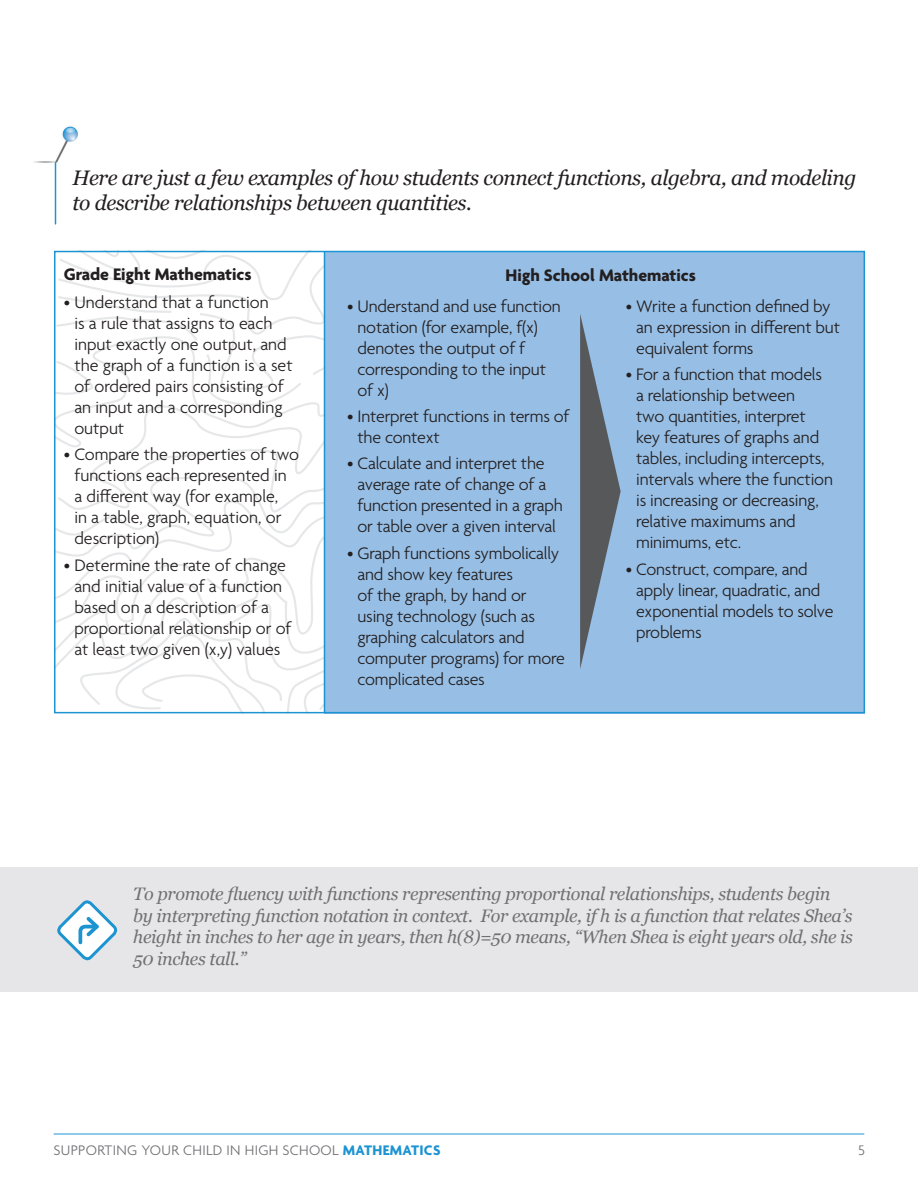
<style>
.page{position:relative;width:918px;height:1188px;background:#fff}
.page>*{position:absolute;margin:0;border:0;box-sizing:border-box;transform-origin:0 0}
.t1{font:italic 21px/25.2px "Georgia";letter-spacing:-.02em;color:#231f20}
.t2{font:300 18px/21px "Agenda";letter-spacing:-.01em;color:#231f20}
.t3{font:italic 18px/21.6px "Georgia";letter-spacing:-.02em;color:#717074}
.t4{font:700 18px "Agenda";color:#231f20}
.t5{font:300 15px "Agenda";letter-spacing:.02em;color:#717074}
.s1{font-weight:700;color:#1c94d2}
</style>
<div class="page">
<img style="left:34px;top:126px;width:44px;height:39px">
<svg style="left:57px;top:254px;width:267px;height:456px"></svg>
<div style="left:325px;top:251px;width:540px;height:462px;background:#97bfe6"></div>
<hr style="left:324px;top:252px;width:1px;height:461px;background:#1c94d2">
<div style="left:54px;top:251px;width:811px;height:462px;border:2px solid #1c94d2"></div>
<hr style="left:55px;top:163px;width:1px;height:61px;background:#1c94d2">
<div style="left:1px;top:867px;width:917px;height:125px;background:#e6e6e8"></div>
<svg style="left:57px;top:900px;width:61px;height:61px"></svg>
<hr style="left:54px;top:1134px;width:810px;height:1px;background:#1c94d2">
<svg style="left:580px;top:314px;width:41px;height:355px"></svg>
<p class="t1" style="left:72px;top:165px;width:786px">Here are just a few examples of how students connect functions, algebra, and modeling to describe relationships between quantities.</p>
<p class="t4" style="left:64px;top:265px;width:189px">Grade Eight Mathematics</p>
<p class="t2" style="left:74px;top:293px;width:220px;text-indent:-11px">• Understand that a function<br>is a rule that assigns to each input exactly one output, and the graph of a function is a set of ordered pairs consisting of an input and a corresponding output</p>
<p class="t2" style="left:74px;top:445px;width:226px;text-indent:-11px">• Compare the properties of two functions each represented in<br>a different way (for example,<br>in a table, graph, equation, or description)</p>
<p class="t2" style="left:74px;top:556px;width:219px;text-indent:-11px">• Determine the rate of change and initial value of a function based on a description of a proportional relationship or of at least two given (x,y) values</p>
<p class="t4" style="left:505px;top:266px;width:192px">High School Mathematics</p>
<p class="t2" style="left:358px;top:296px;width:205px;text-indent:-10px">• Understand and use function notation (for example, f(x) denotes the output of f corresponding to the input of x)</p>
<p class="t2" style="left:358px;top:407px;width:214px;text-indent:-10px">• Interpret functions in terms of the context</p>
<p class="t2" style="left:358px;top:454px;width:207px;text-indent:-10px">• Calculate and interpret the average rate of change of a function presented in a graph or table over a given interval</p>
<p class="t2" style="left:358px;top:544px;width:209px;text-indent:-10px">• Graph functions symbolically and show key features<br>of the graph, by hand or using technology (such as graphing calculators and computer programs) for more complicated cases</p>
<p class="t2" style="left:636px;top:296px;width:205px;text-indent:-10px">• Write a function defined by an expression in different but equivalent forms</p>
<p class="t2" style="left:636px;top:365px;width:198px;text-indent:-10px">• For a function that models a relationship between<br>two quantities, interpret key features of graphs and tables, including intercepts, intervals where the function is increasing or decreasing, relative maximums and minimums, etc.</p>
<p class="t2" style="left:636px;top:559px;width:199px;text-indent:-10px">• Construct, compare, and apply linear, quadratic, and exponential models to solve problems</p>
<p class="t3" style="left:133px;top:883px;width:721px">To promote fluency with functions representing proportional relationships, students begin by interpreting function notation in context. For example, if h is a function that relates Shea’s height in inches to her age in years, then h(8)=50 means, “When Shea is eight years old, she is 50 inches tall.”</p>
<p class="t5" style="left:54px;top:1142px;width:388px">supporti ng your chi ld In high school <span class="s1">MATHEMATICS</span></p>
<p class="t5" style="left:858px;top:1142px;width:8px">5</p>
</div>
